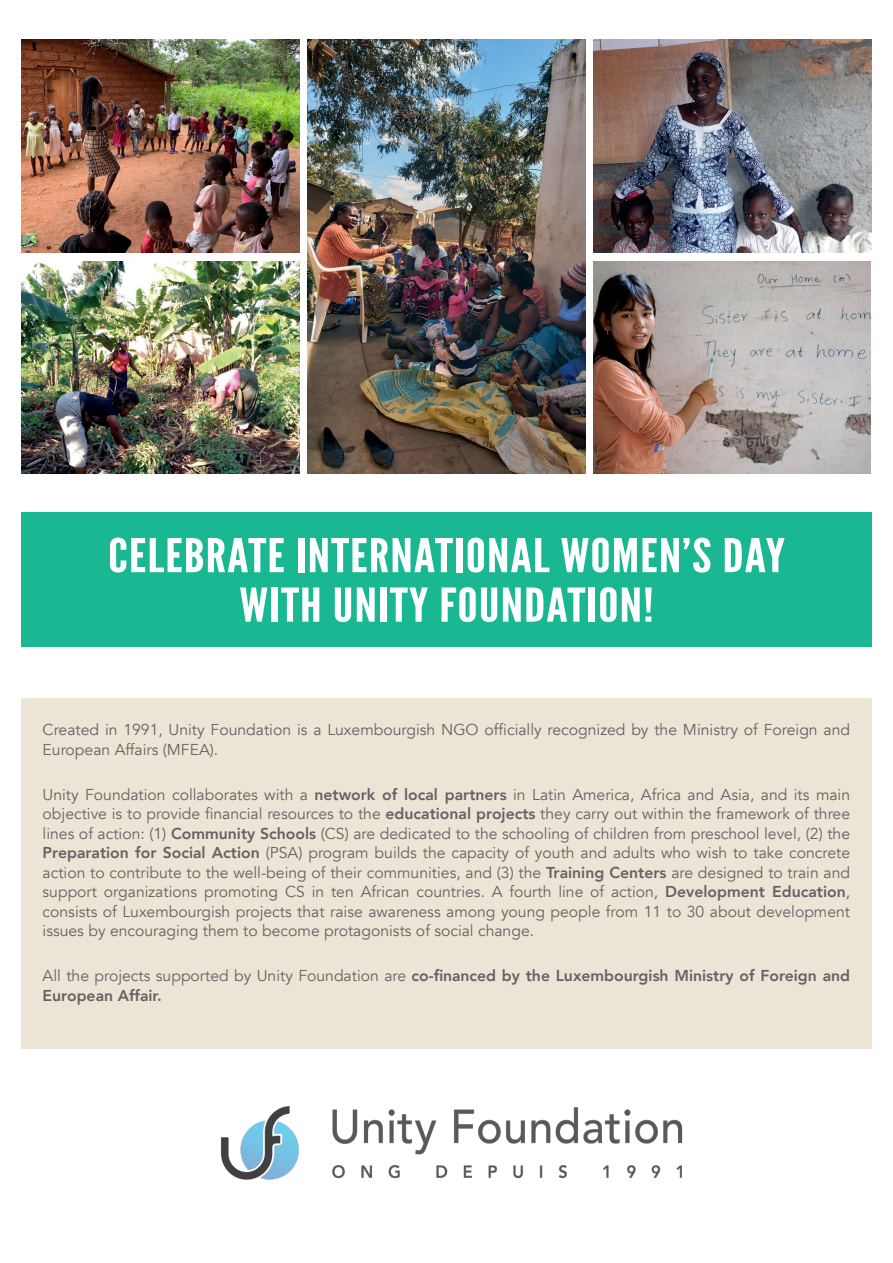
<style>
.page{position:relative;width:893px;height:1263px;background:#fff}
.page>*{position:absolute;margin:0;border:0;box-sizing:border-box;transform-origin:0 0}
.t1{font:46.5px "League Gothic";letter-spacing:.02em;color:#fff;scale:1.22 1}
.t2{font:15.75px/19.5px "Avenir";color:#636366}
.t3{font:800 15.75px/19.5px "Avenir";color:#636366}
.s1{font-weight:800}
.s2{font-weight:400}
</style>
<div class="page">
<div style="left:21px;top:698px;width:850px;height:350px;background:#ece5d6"></div>
<img style="left:21px;top:40px;width:278px;height:213px">
<img style="left:593px;top:261px;width:278px;height:213px">
<img style="left:307px;top:40px;width:278px;height:434px">
<img style="left:594px;top:40px;width:277px;height:213px">
<img style="left:21px;top:261px;width:278px;height:213px">
<div style="left:21px;top:513px;width:851px;height:134px;background:#1ab892"></div>
<img style="left:220px;top:1106px;width:463px;height:74px">
<p class="t1" style="left:108px;top:528px;width:556px">CELEBRATE INTERNATIONAL WOMEN’S DAY</p>
<p class="t1" style="left:239px;top:577px;width:341px">WITH UNITY FOUNDATION!</p>
<p class="t2" style="left:43px;top:720px;width:809px">Created in 1991, Unity Foundation is a Luxembourgish NGO officially recognized by the Ministry of Foreign and<br>European Affairs (MFEA).</p>
<p class="t2" style="left:43px;top:785px;width:809px;text-align:justify">Unity Foundation collaborates with a <span class="s1">network of local partners</span> in Latin America, Africa and Asia, and its main objective is to provide financial resources to the <span class="s1">educational projects</span> they carry out within the framework of three lines of action: (1) <span class="s1">Community Schools</span> (CS) are dedicated to the schooling of children from preschool level, (2) the <span class="s1">Preparation for Social Action</span> (PSA) program builds the capacity of youth and adults who wish to take concrete action to contribute to the well-being of their communities, and (3) the <span class="s1">Training Centers</span> are designed to train and support organizations promoting CS in ten African countries. A fourth line of action, <span class="s1">Development Education</span>, consists of Luxembourgish projects that raise awareness among young people from 11 to 30 about development issues by encouraging them to become protagonists of social change.</p>
<p class="t3" style="left:43px;top:966px;width:809px"><span class="s2">All the projects supported by Unity Foundation are</span> co-financed by the Luxembourgish Ministry of Foreign and<br>European Affair.</p>
</div>
